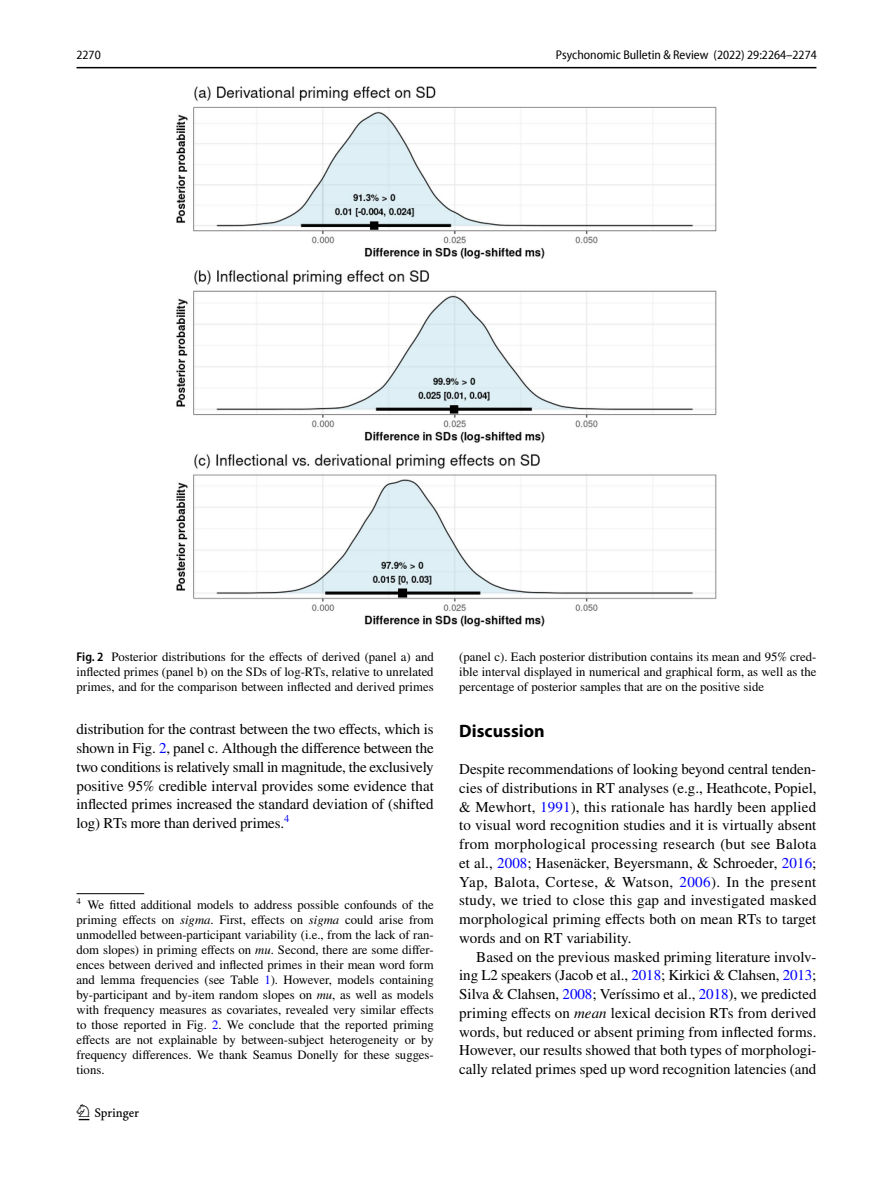
<style>
.page{position:relative;width:893px;height:1187px;background:#fff}
.page>*{position:absolute;margin:0;border:0;box-sizing:border-box;transform-origin:0 0}
.t1{font:22.5px "Springnew Regular 2";color:#000}
.t2{font:700 18px "Myriad Pro";color:#000}
.t3{font:15px/18.8px "STIX";color:#000;text-align:justify}
.t4{font:12.75px/15px "STIX";color:#000;text-align:justify}
.t5{font:semi-condensed 12.75px "Myriad Pro Unic";color:#000}
.s1{font-family:"Myriad Pro";font-weight:600;font-stretch:semi-condensed}
.s2{color:#00f}
.s3{font-style:italic}
</style>
<div class="page">
<hr style="left:77px;top:67px;width:739px;height:1px;background:#000">
<img style="left:176px;top:87px;width:540px;height:539px">
<hr style="left:77px;top:893px;width:67px;height:1px;background:#000">
<p class="t5" style="left:77px;top:50px;width:26px">2270</p>
<p class="t5" style="left:556px;top:50px;width:262px">Psychonomic Bulletin &amp; Review (2022) 29:2264–2274</p>
<p class="t4" style="left:77px;top:650px;width:359px"><span class="s1">Fig. 2</span> Posterior distributions for the effects of derived (panel a) and inflected primes (panel b) on the SDs of log-RTs, relative to unrelated primes, and for the comparison between inflected and derived primes</p>
<p class="t4" style="left:459px;top:650px;width:359px">(panel c). Each posterior distribution contains its mean and 95% cred&shy;ible interval displayed in numerical and graphical form, as well as the percentage of posterior samples that are on the positive side</p>
<p class="t3" style="left:77px;top:721px;width:359px">distribution for the contrast between the two effects, which is shown in Fig. <span class="s2">2</span>, panel c. Although the difference between the two conditions is relatively small in magnitude, the exclusively positive 95% credible interval provides some evidence that inflected primes increased the standard deviation of (shifted log) RTs more than derived primes.<sup>4</sup></p>
<p class="t2" style="left:459px;top:718px;width:87px">Discussion</p>
<p class="t3" style="left:459px;top:760px;width:359px">Despite recommendations of looking beyond central tenden&shy;cies of distributions in RT analyses (e.g., Heathcote, Popiel, &amp; Mewhort, <span class="s2">1991</span>), this rationale has hardly been applied to visual word recognition studies and it is virtually absent from morphological processing research (but see Balota et al., <span class="s2">2008</span>; Hasenäcker, Beyersmann, &amp; Schroeder, <span class="s2">2016</span>; Yap, Balota, Cortese, &amp; Watson, <span class="s2">2006</span>). In the present study, we tried to close this gap and investigated masked morphological priming effects both on mean RTs to target words and on RT variability.</p>
<p class="t3" style="left:459px;top:948px;width:359px;text-indent:17px">Based on the previous masked priming literature involv&shy;ing L2 speakers (Jacob et al., <span class="s2">2018</span>; Kirkici &amp; Clahsen, <span class="s2">2013</span>; Silva &amp; Clahsen, <span class="s2">2008</span>; Veríssimo et al., <span class="s2">2018</span>), we predicted priming effects on <span class="s3">mean</span> lexical decision RTs from derived words, but reduced or absent priming from inflected forms.<br>However, our results showed that both types of morphologi&shy;cally related primes sped up word recognition latencies (and</p>
<p class="t4" style="left:77px;top:897px;width:359px"><sup>4</sup> We fitted additional models to address possible confounds of the priming effects on <span class="s3">sigma</span>. First, effects on <span class="s3">sigma</span> could arise from unmodelled between-participant variability (i.e., from the lack of ran&shy;dom slopes) in priming effects on <span class="s3">mu</span>. Second, there are some differ&shy;ences between derived and inflected primes in their mean word form and lemma frequencies (see Table <span class="s2">1</span>). However, models containing by-participant and by-item random slopes on <span class="s3">mu</span>, as well as models with frequency measures as covariates, revealed very similar effects to those reported in Fig. <span class="s2">2</span>. We conclude that the reported priming effects are not explainable by between-subject heterogeneity or by frequency differences. We thank Seamus Donelly for these sugges&shy;tions.</p>
<h1 class="t1" style="left:79px;top:1104px;width:62px">1 3</h1>
</div>
